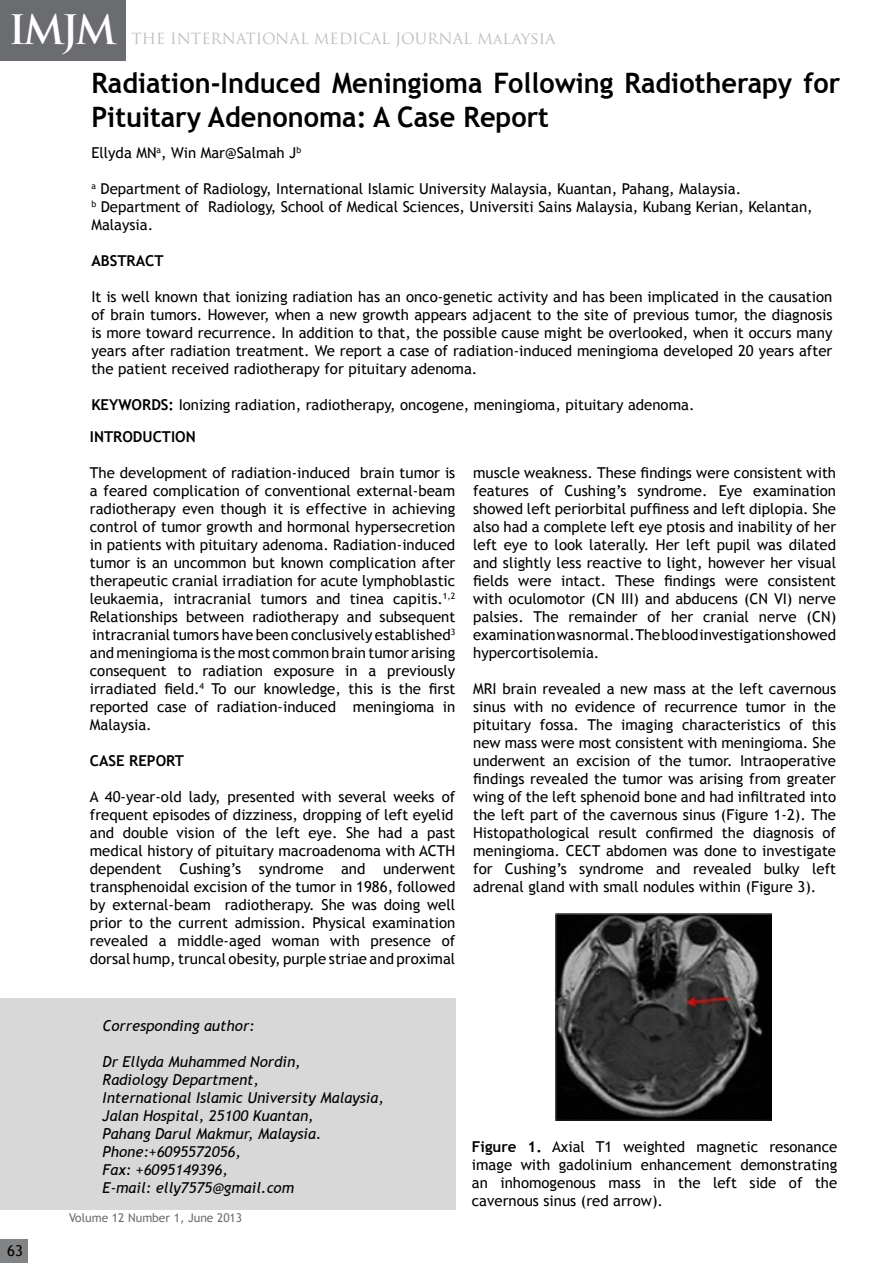
<style>
.page{position:relative;width:893px;height:1263px;background:#fff}
.page>*{position:absolute;margin:0;border:0;box-sizing:border-box;transform-origin:0 0}
.t1{font:700 39.6px "Trajan Pro";color:#fff}
.t2{font:700 28.2px/34.2px "Trebuchet MS";color:#000;scale:.96 1}
.t3{font:15px/18px "Trebuchet MS";color:#000;text-align:justify}
.t4{font:italic 15px/18px "Trebuchet MS";color:#000}
.t5{font:15px "Trajan Pro";color:#bcbec0}
.t6{font:700 15px "Trebuchet MS";color:#000}
.t7{font:12px "Trebuchet MS";color:#6d6e71}
.s1{font-size:16.5px}
.s2{font-weight:700}
</style>
<div class="page">
<div style="left:0;top:1240px;width:27px;height:23px;background:#828486"></div>
<div style="left:0;top:0;width:125px;height:61px;background:#6b6c6f"></div>
<div style="left:0;top:998px;width:455px;height:211px;background:#d8d8d8"></div>
<img style="left:555px;top:914px;width:216px;height:206px">
<h1 class="t1" style="left:9px;top:5px;width:110px">IMJM</h1>
<h2 class="t2" style="left:91px;top:66px;width:782px">Radiation-Induced Meningioma Following Radiotherapy for<br>Pituitary Adenonoma: A Case Report</h2>
<p class="t5" style="left:131px;top:29px;width:426px">THE INTERNATIONAL MEDICAL JOURNAL Ma<span class="s1">laysia</span></p>
<p class="t3" style="left:91px;top:144px;width:211px">Ellyda MN<sup>a</sup>, Win Mar@Salmah J<sup>b</sup></p>
<p class="t3" style="left:91px;top:180px;width:723px;text-align:left"><sup>a</sup> Department of Radiology, International Islamic University Malaysia, Kuantan, Pahang, Malaysia.<br><sup>b</sup> Department of Radiology, School of Medical Sciences, Universiti Sains Malaysia, Kubang Kerian, Kelantan,<br>Malaysia.</p>
<p class="t6" style="left:91px;top:251px;width:74px">ABSTRACT</p>
<p class="t3" style="left:91px;top:288px;width:742px">It is well known that ionizing radiation has an onco-genetic activity and has been implicated in the causation of brain tumors. However, when a new growth appears adjacent to the site of previous tumor, the diagnosis is more toward recurrence. In addition to that, the possible cause might be overlooked, when it occurs many years after radiation treatment. We report a case of radiation-induced meningioma developed 20 years after the patient received radiotherapy for pituitary adenoma.</p>
<p class="t3" style="left:90px;top:389px;width:606px;line-height:32.1px"><span class="s2">KEYWORDS:</span> Ionizing radiation, radiotherapy, oncogene, meningioma, pituitary adenoma.<br><span class="s2">INTRODUCTION</span></p>
<p class="t3" style="left:90px;top:464px;width:367px">The development of radiation-induced brain tumor is a feared complication of conventional external-beam radiotherapy even though it is effective in achieving control of tumor growth and hormonal hypersecretion in patients with pituitary adenoma. Radiation-induced tumor is an uncommon but known complication after therapeutic cranial irradiation for acute lymphoblastic leukaemia, intracranial tumors and tinea capitis.<sup>1,2<br></sup>Relationships between radiotherapy and subsequent intracranial tumors have been conclusively established<sup>3 </sup>and meningioma is the most common brain tumor arising consequent to radiation exposure in a previously irradiated field.<sup>4</sup> To our knowledge, this is the first reported case of radiation-induced meningioma in Malaysia.</p>
<p class="t6" style="left:90px;top:752px;width:96px">CASE REPORT</p>
<p class="t3" style="left:90px;top:788px;width:367px">A 40-year-old lady, presented with several weeks of frequent episodes of dizziness, dropping of left eyelid and double vision of the left eye. She had a past medical history of pituitary macroadenoma with ACTH dependent Cushing’s syndrome and underwent transphenoidal excision of the tumor in 1986, followed by external-beam radiotherapy. She was doing well prior to the current admission. Physical examination revealed a middle-aged woman with presence of dorsal hump, truncal obesity, purple striae and proximal</p>
<p class="t3" style="left:473px;top:464px;width:364px">muscle weakness. These findings were consistent with features of Cushing’s syndrome. Eye examination showed left periorbital puffiness and left diplopia. She also had a complete left eye ptosis and inability of her left eye to look laterally. Her left pupil was dilated and slightly less reactive to light, however her visual fields were intact. These findings were consistent with oculomotor (CN III) and abducens (CN VI) nerve palsies. The remainder of her cranial nerve (CN) examination was normal. The blood investigation showed hypercortisolemia.</p>
<p class="t3" style="left:473px;top:680px;width:365px">MRI brain revealed a new mass at the left cavernous sinus with no evidence of recurrence tumor in the pituitary fossa. The imaging characteristics of this new mass were most consistent with meningioma. She underwent an excision of the tumor. Intraoperative findings revealed the tumor was arising from greater wing of the left sphenoid bone and had infiltrated into the left part of the cavernous sinus (Figure 1-2). The Histopathological result confirmed the diagnosis of meningioma. CECT abdomen was done to investigate for Cushing’s syndrome and revealed bulky left adrenal gland with small nodules within (Figure 3).</p>
<p class="t3" style="left:7px;top:1242px;width:17px">63</p>
<p class="t4" style="left:103px;top:1017px;width:154px">Corresponding author:</p>
<p class="t4" style="left:103px;top:1053px;width:283px">Dr Ellyda Muhammed Nordin,<br>Radiology Department,<br>International Islamic University Malaysia,<br>Jalan Hospital, 25100 Kuantan,<br>Pahang Darul Makmur, Malaysia.<br>Phone:+6095572056,<br>Fax: +6095149396,<br>E-mail: elly7575@gmail.com</p>
<p class="t7" style="left:69px;top:1211px;width:175px">Volume 12 Number 1, June 2013</p>
<p class="t3" style="left:472px;top:1138px;width:367px"><span class="s2">Figure 1.</span> Axial T1 weighted magnetic resonance image with gadolinium enhancement demonstrating an inhomogenous mass in the left side of the cavernous sinus (red arrow).</p>
</div>
